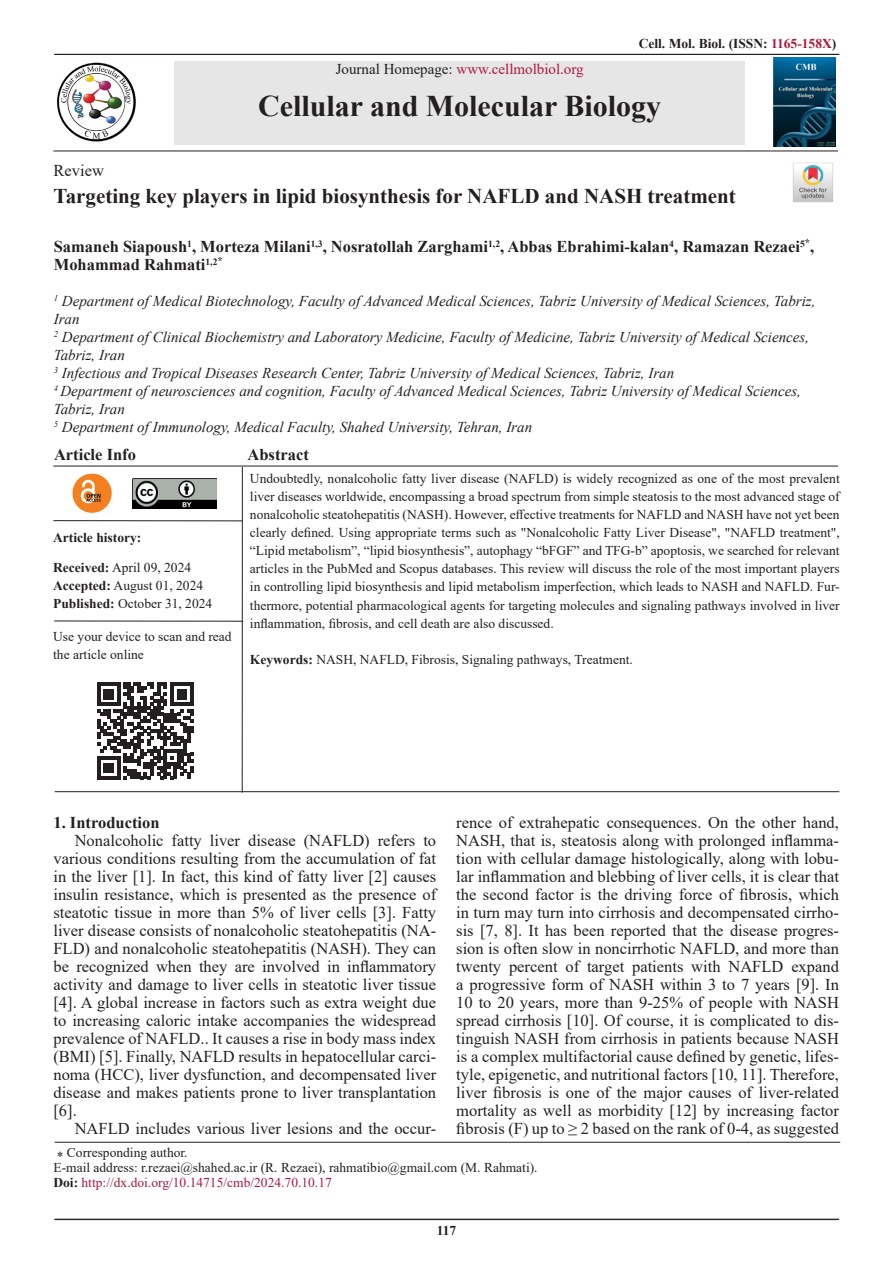
<style>
.page{position:relative;width:893px;height:1263px;background:#fff}
.page>*{position:absolute;margin:0;border:0;box-sizing:border-box;transform-origin:0 0}
.t1{font:700 30px "Times New Roman";color:#231f20}
.t2{font:700 21px "Times New Roman";color:#231f20}
.t3{font:16.5px/18px "Times New Roman";color:#231f20;text-align:justify}
.t4{font:700 16.5px/18px "Times New Roman";color:#231f20}
.t5{font:italic 15px/18px "Times New Roman";color:#231f20}
.t6{font:15px "Times New Roman";color:#ac193d}
.t7{font:13.5px/18px "Times New Roman";color:#231f20;text-align:justify}
.t8{font:700 13.5px "Times New Roman";color:#231f20}
.t9{font:13.5px "Times New Roman";color:#ac193d}
.s1{color:#ac193d}
.s2{color:#231f20}
.s3{font-weight:700}
.s4{font-weight:700;color:#231f20}
</style>
<div class="page">
<hr style="left:54px;top:1219px;width:785px;height:1px;background:#231f20">
<hr style="left:54px;top:54px;width:785px;height:1px;background:#231f20">
<hr style="left:53px;top:151px;width:785px;height:1px;background:#231f20">
<img style="left:773px;top:58px;width:62px;height:88px">
<div style="left:174px;top:62px;width:571px;height:83px;background:#e6e6e6"></div>
<img style="left:792px;top:162px;width:41px;height:41px">
<hr style="left:55px;top:1142px;width:785px;height:1px;background:#231f20">
<hr style="left:53px;top:466px;width:785px;height:1px;background:#231f20">
<hr style="left:54px;top:621px;width:189px;height:1px;background:#231f20">
<hr style="left:242px;top:467px;width:1px;height:326px;background:#231f20">
<hr style="left:55px;top:791px;width:784px;height:1px;background:#231f20">
<svg style="left:97px;top:683px;width:96px;height:96px"></svg>
<hr style="left:53px;top:520px;width:189px;height:1px;background:#231f20">
<img style="left:72px;top:473px;width:40px;height:40px">
<img style="left:57px;top:62px;width:79px;height:80px">
<img style="left:132px;top:479px;width:85px;height:29px">
<p class="t8" style="left:639px;top:34px;width:199px">Cell. Mol. Biol. (ISSN: <span class="s1">1165-158X</span>)</p>
<p class="t6" style="left:336px;top:59px;width:249px"><span class="s2">Journal Homepage:</span> www.cellmolbiol.org</p>
<p class="t1" style="left:258px;top:84px;width:405px">Cellular and Molecular Biology</p>
<p class="t3" style="left:54px;top:161px;width:52px">Review</p>
<p class="t2" style="left:54px;top:181px;width:684px">Targeting key players in lipid biosynthesis for NAFLD and NASH treatment</p>
<p class="t4" style="left:54px;top:237px;width:762px">Samaneh Siapoush<sup>1</sup>, Morteza Milani<sup>1,3</sup>, Nosratollah Zarghami<sup>1,2</sup>, Abbas Ebrahimi-kalan<sup>4</sup>, Ramazan Rezaei<sup>5</sup><sup>*</sup>,<br>Mohammad Rahmati<sup>1,2</sup><sup>*</sup></p>
<p class="t5" style="left:54px;top:292px;width:763px"><sup>1</sup> Department of Medical Biotechnology, Faculty of Advanced Medical Sciences, Tabriz University of Medical Sciences, Tabriz,<br>Iran</p>
<p class="t5" style="left:54px;top:328px;width:757px"><sup>2</sup> Department of Clinical Biochemistry and Laboratory Medicine, Faculty of Medicine, Tabriz University of Medical Sciences,<br>Tabriz, Iran</p>
<p class="t5" style="left:54px;top:364px;width:622px"><sup>3</sup> Infectious and Tropical Diseases Research Center, Tabriz University of Medical Sciences, Tabriz, Iran</p>
<p class="t5" style="left:54px;top:382px;width:749px"><sup>4</sup> Department of neurosciences and cognition, Faculty of Advanced Medical Sciences, Tabriz University of Medical Sciences,<br>Tabriz, Iran</p>
<p class="t5" style="left:54px;top:418px;width:480px"><sup>5</sup> Department of Immunology, Medical Faculty, Shahed University, Tehran, Iran</p>
<p class="t4" style="left:54px;top:445px;width:84px">Article Info</p>
<p class="t4" style="left:248px;top:445px;width:63px">Abstract</p>
<p class="t8" style="left:53px;top:528px;width:90px">Article history:</p>
<p class="t7" style="left:53px;top:558px;width:139px"><span class="s3">Received:</span> April 09, 2024</p>
<p class="t7" style="left:53px;top:576px;width:151px"><span class="s3">Accepted:</span> August 01, 2024</p>
<p class="t7" style="left:53px;top:594px;width:161px"><span class="s3">Published:</span> October 31, 2024</p>
<p class="t7" style="left:53px;top:627px;width:180px">Use your device to scan and read the article online</p>
<p class="t7" style="left:250px;top:469px;width:591px">Undoubtedly, nonalcoholic fatty liver disease (NAFLD) is widely recognized as one of the most prevalent liver diseases worldwide, encompassing a broad spectrum from simple steatosis to the most advanced stage of nonalcoholic steatohepatitis (NASH). However, effective treatments for NAFLD and NASH have not yet been clearly defined. Using appropriate terms such as "Nonalcoholic Fatty Liver Disease", "NAFLD treatment", “Lipid metabolism”, “lipid biosynthesis”, autophagy “bFGF” and TFG-b” apoptosis, we searched for relevant articles in the PubMed and Scopus databases. This review will discuss the role of the most important players in controlling lipid biosynthesis and lipid metabolism imperfection, which leads to NASH and NAFLD. Fur&shy;thermore, potential pharmacological agents for targeting molecules and signaling pathways involved in liver inflammation, fibrosis, and cell death are also discussed.</p>
<p class="t7" style="left:250px;top:649px;width:384px"><span class="s3">Keywords:</span> NASH, NAFLD, Fibrosis, Signaling pathways, Treatment.</p>
<p class="t4" style="left:53px;top:813px;width:108px">1. Introduction</p>
<p class="t3" style="left:53px;top:831px;width:384px;text-indent:21px">Nonalcoholic fatty liver disease (NAFLD) refers to various conditions resulting from the accumulation of fat in the liver [1]. In fact, this kind of fatty liver [2] causes insulin resistance, which is presented as the presence of steatotic tissue in more than 5% of liver cells [3]. Fatty liver disease consists of nonalcoholic steatohepatitis (NA-FLD) and nonalcoholic steatohepatitis (NASH). They can be recognized when they are involved in inflammatory activity and damage to liver cells in steatotic liver tissue [4]. A global increase in factors such as extra weight due to increasing caloric intake accompanies the widespread prevalence of NAFLD.. It causes a rise in body mass index (BMI) [5]. Finally, NAFLD results in hepatocellular carci&shy;noma (HCC), liver dysfunction, and decompensated liver disease and makes patients prone to liver transplantation [6].</p>
<p class="t3" style="left:75px;top:1119px;width:363px">NAFLD includes various liver lesions and the occur-</p>
<p class="t3" style="left:456px;top:813px;width:384px">rence of extrahepatic consequences. On the other hand, NASH, that is, steatosis along with prolonged inflamma&shy;tion with cellular damage histologically, along with lobu&shy;lar inflammation and blebbing of liver cells, it is clear that the second factor is the driving force of fibrosis, which in turn may turn into cirrhosis and decompensated cirrho&shy;sis [7, 8]. It has been reported that the disease progres&shy;sion is often slow in noncirrhotic NAFLD, and more than twenty percent of target patients with NAFLD expand a progressive form of NASH within 3 to 7 years [9]. In 10 to 20 years, more than 9-25% of people with NASH spread cirrhosis [10]. Of course, it is complicated to dis&shy;tinguish NASH from cirrhosis in patients because NASH is a complex multifactorial cause defined by genetic, lifes&shy;tyle, epigenetic, and nutritional factors [10, 11]. Therefore, liver fibrosis is one of the major causes of liver-related mortality as well as morbidity [12] by increasing factor fibrosis (F) up to ≥ 2 based on the rank of 0-4, as suggested</p>
<p class="t7" style="left:57px;top:1143px;width:132px">⁎ Corresponding author.</p>
<p class="t7" style="left:53px;top:1158px;width:486px">E-mail address: r.rezaei@shahed.ac.ir (R. Rezaei), rahmatibio@gmail.com (M. Rahmati).</p>
<p class="t9" style="left:53px;top:1172px;width:280px"><span class="s4">Doi:</span> http://dx.doi.org/10.14715/cmb/2024.70.10.17</p>
<p class="t8" style="left:437px;top:1220px;width:21px">117</p>
</div>
